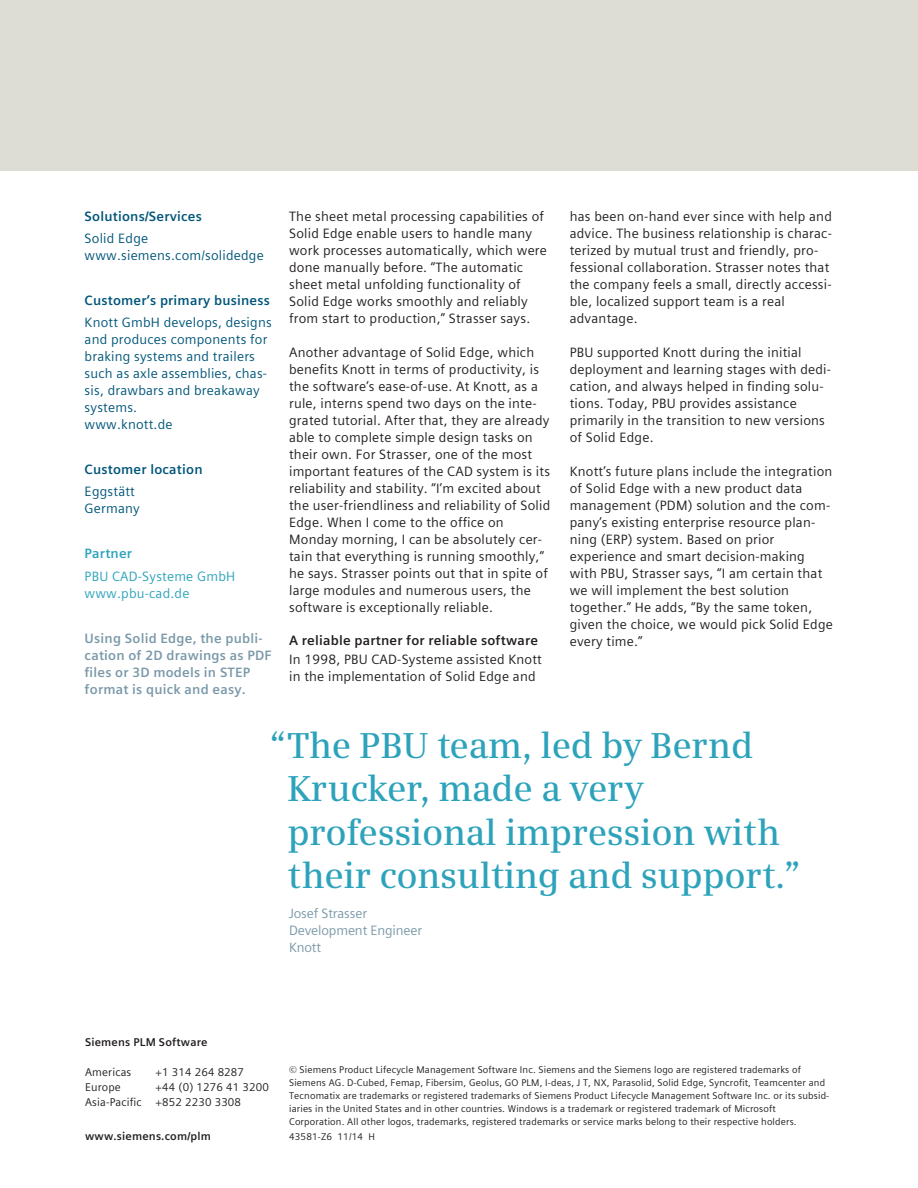
<style>
.page{position:relative;width:918px;height:1188px;background:#fff}
.page>*{position:absolute;margin:0;border:0;box-sizing:border-box;transform-origin:0 0}
.t1{font:600 36px/43.2px "Siemens Serif";letter-spacing:-.01em;color:#2da3bb}
.t2{font:13.5px/17px "Siemens Sans Global";letter-spacing:.015em;color:#231f20}
.t3{font:13.5px/17px "Siemens Sans Global";letter-spacing:.015em;color:#00567a}
.t4{font:700 13.5px/17px "Siemens Sans Global";letter-spacing:.015em;color:#7b99a9}
.t5{font:700 13.5px "Siemens Sans Global";letter-spacing:.015em;color:#00567a}
.t6{font:13.5px/17px "Siemens Sans Global";letter-spacing:-.01em;color:#7b99a9}
.t7{font:700 13.5px "Siemens Sans Global";letter-spacing:.015em;color:#231f20}
.t8{font:13.5px/17px "Siemens Sans Global";letter-spacing:.015em;color:#2da3bb}
.t9{font:700 13.5px "Siemens Sans Global";letter-spacing:.015em;color:#2da3bb}
.t10{font:11.25px/14.9px "Siemens Sans Global";letter-spacing:.015em;color:#231f20}
.t11{font:700 11.25px "Siemens Sans Global";letter-spacing:.015em;color:#231f20}
.t12{font:9.75px/13px "Siemens Sans Global";letter-spacing:.015em;color:#231f20}
</style>
<div class="page">
<div style="left:0;top:0;width:918px;height:170px;background:#deddd5"></div>
<p class="t5" style="left:85px;top:205px;width:119px">Solutions/Services</p>
<p class="t3" style="left:85px;top:230px;width:181px">Solid Edge www.siemens.com/solidedge</p>
<p class="t5" style="left:85px;top:290px;width:187px">Customer’s primary business</p>
<p class="t3" style="left:85px;top:314px;width:189px">Knott GmbH develops, designs and produces components for braking systems and trailers such as axle assemblies, chas&shy;sis, drawbars and breakaway systems.<br>www.knott.de</p>
<p class="t5" style="left:85px;top:459px;width:119px">Customer location</p>
<p class="t3" style="left:85px;top:483px;width:57px">Eggstätt<br>Germany</p>
<p class="t9" style="left:85px;top:543px;width:49px">Partner</p>
<p class="t8" style="left:85px;top:568px;width:152px">PBU CAD-Systeme GmbH www.pbu-cad.de</p>
<p class="t4" style="left:85px;top:630px;width:189px">Using Solid Edge, the publi&shy;cation of 2D drawings as PDF files or 3D models in STEP format is quick and easy.</p>
<p class="t2" style="left:289px;top:207px;width:259px">The sheet metal processing capabilities of Solid Edge enable users to handle many work processes automatically, which were done manually before. “The automatic sheet metal unfolding functionality of Solid Edge works smoothly and reliably from start to production,” Strasser says.</p>
<p class="t2" style="left:289px;top:344px;width:263px">Another advantage of Solid Edge, which benefits Knott in terms of productivity, is the software’s ease-of-use. At Knott, as a rule, interns spend two days on the inte&shy;grated tutorial. After that, they are already able to complete simple design tasks on their own. For Strasser, one of the most important features of the CAD system is its reliability and stability. “I’m excited about the user-friendliness and reliability of Solid Edge. When I come to the office on Monday morning, I can be absolutely cer&shy;tain that everything is running smoothly,” he says. Strasser points out that in spite of large modules and numerous users, the software is exceptionally reliable.</p>
<p class="t7" style="left:289px;top:630px;width:251px">A reliable partner for reliable software</p>
<p class="t2" style="left:289px;top:651px;width:254px">In 1998, PBU CAD-Systeme assisted Knott in the implementation of Solid Edge and</p>
<p class="t2" style="left:570px;top:207px;width:264px">has been on-hand ever since with help and advice. The business relationship is charac&shy;terized by mutual trust and friendly, pro&shy;fessional collaboration. Strasser notes that the company feels a small, directly accessi&shy;ble, localized support team is a real advantage.</p>
<p class="t2" style="left:570px;top:344px;width:263px">PBU supported Knott during the initial deployment and learning stages with dedi&shy;cation, and always helped in finding solu&shy;tions. Today, PBU provides assistance primarily in the transition to new versions of Solid Edge.</p>
<p class="t2" style="left:570px;top:463px;width:265px">Knott’s future plans include the integration of Solid Edge with a new product data management (PDM) solution and the com&shy;pany’s existing enterprise resource plan&shy;ning (ERP) system. Based on prior experience and smart decision-making with PBU, Strasser says, “I am certain that we will implement the best solution together.” He adds, “By the same token, given the choice, we would pick Solid Edge every time.”</p>
<h1 class="t1" style="left:288px;top:724px;width:515px;text-indent:-18px">“The PBU team, led by Bernd<br>Krucker, made a very professional impression with their consulting and support.”</h1>
<p class="t6" style="left:289px;top:905px;width:135px">Josef Strasser<br>Development Engineer<br>Knott</p>
<p class="t11" style="left:85px;top:1033px;width:124px">Siemens PLM Software</p>
<p class="t10" style="left:85px;top:1065px;width:48px">Americas</p>
<p class="t10" style="left:156px;top:1065px;width:90px">+1 314 264 8287</p>
<p class="t10" style="left:85px;top:1079px;width:37px">Europe</p>
<p class="t10" style="left:85px;top:1079px;width:185px;text-indent:71px">+44 (0) 1276 41 3200<br>Asia-Pacific +852 2230 3308</p>
<p class="t11" style="left:85px;top:1127px;width:127px">www.siemens.com/plm</p>
<p class="t12" style="left:289px;top:1063px;width:542px">© Siemens Product Lifecycle Management Software Inc. Siemens and the Siemens logo are registered trademarks of Siemens AG. D-Cubed, Femap, Fibersim, Geolus, GO PLM, I-deas, J T, NX, Parasolid, Solid Edge, Syncrofit, Teamcenter and Tecnomatix are trademarks or registered trademarks of Siemens Product Lifecycle Management Software Inc. or its subsid&shy;iaries in the United States and in other countries. Windows is a trademark or registered trademark of Microsoft Corporation. All other logos, trademarks, registered trademarks or service marks belong to their respective holders.</p>
<p class="t12" style="left:289px;top:1130px;width:87px">43581-Z6 11/14 H</p>
</div>
